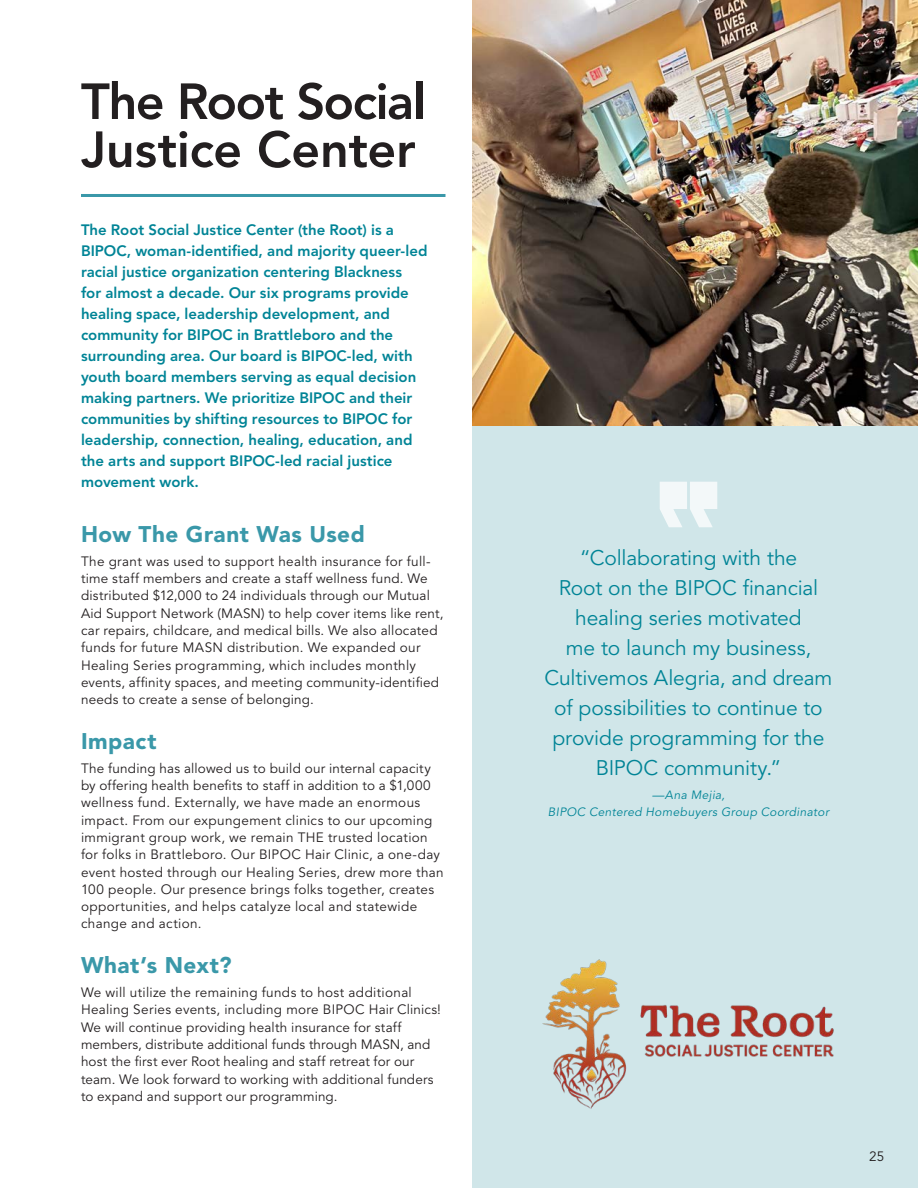
<style>
.page{position:relative;width:918px;height:1188px;background:#fff}
.page>*{position:absolute;margin:0;border:0;box-sizing:border-box;transform-origin:0 0}
.t1{font:800 50.25px/48px "Avenir LT Std";letter-spacing:-.015em;color:#231f20}
.t2{font:900 22.5px "Avenir LT Std";letter-spacing:.02em;color:#3a98a9}
.t3{font:21px/30px "Avenir LT Std";letter-spacing:-.005em;color:#008496;text-align:center}
.t4{font:800 15px/21px "Avenir LT Std";color:#008496}
.t5{font:13.5px/17.2px "Avenir LT Std";letter-spacing:.02em;color:#231f20}
.t6{font:italic 12px/17.2px "Avenir LT Std";letter-spacing:.03em;color:#008496;text-align:center}
</style>
<div class="page">
<div style="left:472px;top:0;width:446px;height:1188px;background:#d0e6e9"></div>
<img style="left:472px;top:0;width:446px;height:425px">
<svg style="left:660px;top:482px;width:57px;height:45px"></svg>
<img style="left:542px;top:959px;width:292px;height:150px">
<hr style="left:81px;top:194px;width:365px;height:3px;background:#3a98a9">
<h1 class="t1" style="left:81px;top:78px;width:346px">The Root Social<br>Justice Center</h1>
<p class="t4" style="left:81px;top:220px;width:348px">The Root Social Justice Center (the Root) is a BIPOC, woman-identified, and majority queer-led racial justice organization centering Blackness<br>for almost a decade. Our six programs provide healing space, leadership development, and community for BIPOC in Brattleboro and the surrounding area. Our board is BIPOC-led, with youth board members serving as equal decision making partners. We prioritize BIPOC and their communities by shifting resources to BIPOC for leadership, connection, healing, education, and the arts and support BIPOC-led racial justice movement work.</p>
<h2 class="t2" style="left:81px;top:521px;width:285px">How The Grant Was Used</h2>
<p class="t5" style="left:81px;top:553px;width:364px">The grant was used to support health insurance for full&shy;time staff members and create a staff wellness fund. We distributed $12,000 to 24 individuals through our Mutual Aid Support Network (MASN) to help cover items like rent, car repairs, childcare, and medical bills. We also allocated funds for future MASN distribution. We expanded our Healing Series programming, which includes monthly events, affinity spaces, and meeting community-identified needs to create a sense of belonging.</p>
<h2 class="t2" style="left:81px;top:728px;width:77px">Impact</h2>
<p class="t5" style="left:81px;top:760px;width:364px">The funding has allowed us to build our internal capacity by offering health benefits to staff in addition to a $1,000 wellness fund. Externally, we have made an enormous impact. From our expungement clinics to our upcoming immigrant group work, we remain THE trusted location for folks in Brattleboro. Our BIPOC Hair Clinic, a one-day event hosted through our Healing Series, drew more than 100 people. Our presence brings folks together, creates opportunities, and helps catalyze local and statewide change and action.</p>
<h2 class="t2" style="left:81px;top:952px;width:152px">What’s Next?</h2>
<p class="t5" style="left:81px;top:984px;width:361px">We will utilize the remaining funds to host additional Healing Series events, including more BIPOC Hair Clinics!<br>We will continue providing health insurance for staff members, distribute additional funds through MASN, and host the first ever Root healing and staff retreat for our team. We look forward to working with additional funders to expand and support our programming.</p>
<h3 class="t3" style="left:544px;top:543px;width:290px">“Collaborating with the<br>Root on the BIPOC financial healing series motivated<br>me to launch my business,<br>Cultivemos Alegria, and dream of possibilities to continue to provide programming for the<br>BIPOC community.”</h3>
<p class="t6" style="left:548px;top:786px;width:283px">—Ana Mejia,<br>BIPOC Centered Homebuyers Group Coordinator</p>
<p class="t5" style="left:869px;top:1148px;width:17px">25</p>
</div>
